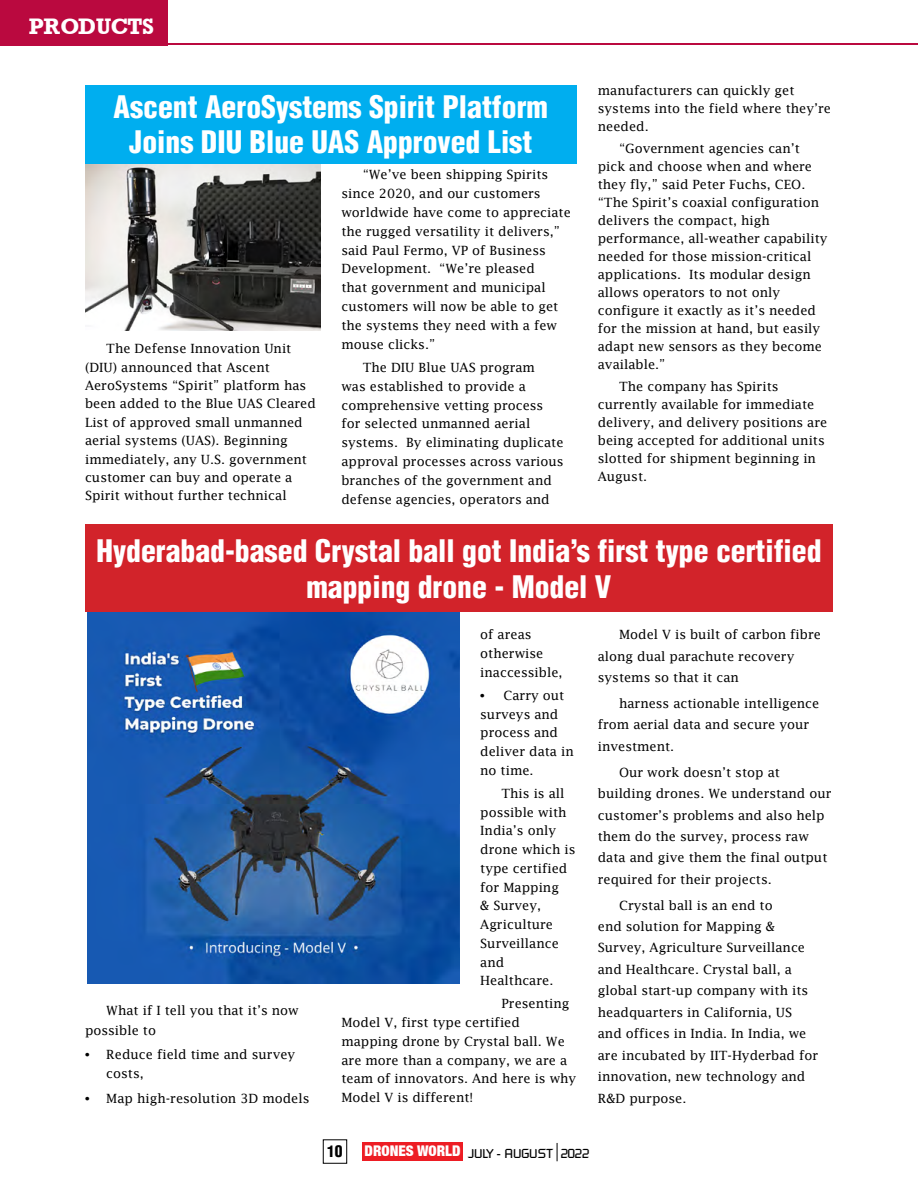
<style>
.page{position:relative;width:918px;height:1188px;background:#fff}
.page>*{position:absolute;margin:0;border:0;box-sizing:border-box;transform-origin:0 0}
.t1{font:900 condensed 29.7px/35.5px "Context Black Condensed S Si";color:#fff;text-align:center}
.t2{font:700 22.5px "Astute S Si";color:#fff}
.t3{font:900 condensed 15.45px "Context Black Condensed S Si";color:#000}
.t4{font:12.75px/18.8px "Lucida Fax";color:#000}
.t5{font:12.75px "Shoestring S Si";color:#000}
.s1{font-family:"Arial";font-weight:700}
.s2{font-family:"Context Reprise Black Cond S Si";font-weight:700;font-size:14.7px;color:#fff}
</style>
<div class="page">
<img style="left:88px;top:612px;width:371px;height:372px">
<img style="left:85px;top:163px;width:235px;height:168px">
<div style="left:0;top:0;width:167px;height:45px;background:#ba093f"></div>
<hr style="left:15px;top:44px;width:903px;height:1px;background:#ba093f">
<div style="left:85px;top:85px;width:492px;height:78px;background:#00aeef"></div>
<div style="left:85px;top:524px;width:748px;height:88px;background:#d2232a"></div>
<hr style="left:917px;top:0;width:1px;height:45px;background:#ba093f">
<div style="left:363px;top:1143px;width:100px;height:18px;background:#ed1d24"></div>
<div style="left:323px;top:1139px;width:24px;height:25px;border:1px solid #000"></div>
<svg style="left:557px;top:1143px;width:1px;height:18px"></svg>
<h2 class="t2" style="left:29px;top:13px;width:126px">PRODUCTS</h2>
<h1 class="t1" style="left:114px;top:89px;width:436px">Ascent AeroSystems Spirit Platform<br>Joins DIU Blue UAS Approved List</h1>
<p class="t4" style="left:363px;top:140px;width:187px;line-height:23.1px;text-indent:-21px">review or approval.<br>“We’ve been shipping Spirits</p>
<p class="t4" style="left:341px;top:184px;width:231px">since 2020, and our customers worldwide have come to appreciate the rugged versatility it delivers,” said Paul Fermo, VP of Business<br>Development. “We’re pleased<br>that government and municipal customers will now be able to get the systems they need with a few mouse clicks.”</p>
<p class="t4" style="left:341px;top:358px;width:224px;text-indent:21px">The DIU Blue UAS program<br>was established to provide a comprehensive vetting process for selected unmanned aerial systems. By eliminating duplicate approval processes across various branches of the government and defense agencies, operators and</p>
<p class="t4" style="left:85px;top:339px;width:232px;text-indent:21px">The Defense Innovation Unit (DIU) announced that Ascent<br>AeroSystems “Spirit” platform has been added to the Blue UAS Cleared<br>List of approved small unmanned aerial systems (UAS). Beginning immediately, any U.S. government customer can buy and operate a<br>Spirit without further technical</p>
<p class="t4" style="left:598px;top:81px;width:235px;line-height:18px">manufacturers can quickly get systems into the field where they’re needed.</p>
<p class="t4" style="left:598px;top:139px;width:231px;line-height:18px;text-indent:21px">“Government agencies can’t pick and choose when and where they fly,” said Peter Fuchs, CEO. “The Spirit’s coaxial configuration delivers the compact, high performance, all-weather capability needed for those mission-critical applications. Its modular design allows operators to not only configure it exactly as it’s needed for the mission at hand, but easily adapt new sensors as they become available.”</p>
<p class="t4" style="left:598px;top:378px;width:231px;line-height:18px;text-indent:21px">The company has Spirits currently available for immediate delivery, and delivery positions are being accepted for additional units slotted for shipment beginning in<br>August.</p>
<h1 class="t1" style="left:97px;top:533px;width:727px">Hyderabad-based Crystal ball got India’s first type certified mapping drone - Model V</h1>
<p class="t4" style="left:85px;top:1000px;width:215px;line-height:19.8px;text-indent:21px">What if I tell you that it’s now possible to</p>
<p class="t4" style="left:106px;top:1044px;width:190px;line-height:19.8px;text-indent:-21px"><span class="s1">•</span> Reduce field time and survey costs,</p>
<p class="t4" style="left:85px;top:1088px;width:226px"><span class="s1">•</span> Map high-resolution 3D models</p>
<p class="t4" style="left:480px;top:625px;width:84px">of areas otherwise inaccessible,</p>
<p class="t4" style="left:480px;top:686px;width:95px"><span class="s1">•</span> Carry out surveys and process and deliver data in no time.</p>
<p class="t4" style="left:480px;top:784px;width:97px;text-indent:21px">This is all possible with<br>India’s only drone which is type certified for Mapping<br>&amp; Survey,<br>Agriculture<br>Surveillance and<br>Healthcare.</p>
<p class="t4" style="left:341px;top:994px;width:236px;text-indent:160px">Presenting<br>Model V, first type certified mapping drone by Crystal ball. We are more than a company, we are a team of innovators. And here is why<br>Model V is different!</p>
<p class="t4" style="left:598px;top:624px;width:225px;line-height:21.5px;text-indent:21px">Model V is built of carbon fibre along dual parachute recovery systems so that it can</p>
<p class="t4" style="left:598px;top:693px;width:223px;line-height:21.5px;text-indent:21px">harness actionable intelligence from aerial data and secure your investment.</p>
<p class="t4" style="left:598px;top:761px;width:235px;line-height:21.5px;text-indent:21px">Our work doesn’t stop at building drones. We understand our customer’s problems and also help them do the survey, process raw data and give them the final output required for their projects.</p>
<p class="t4" style="left:598px;top:894px;width:222px;line-height:21.5px;text-indent:21px">Crystal ball is an end to<br>end solution for Mapping &amp;<br>Survey, Agriculture Surveillance and Healthcare. Crystal ball, a global start-up company with its headquarters in California, US and offices in India. In India, we are incubated by IIT-Hyderbad for innovation, new technology and<br>R&amp;D purpose.</p>
<p class="t3" style="left:327px;top:1142px;width:17px">10</p>
<p class="t5" style="left:365px;top:1146px;width:226px"><span class="s2">DRONES WORLD</span> JULY - AUGUST 2022</p>
</div>
